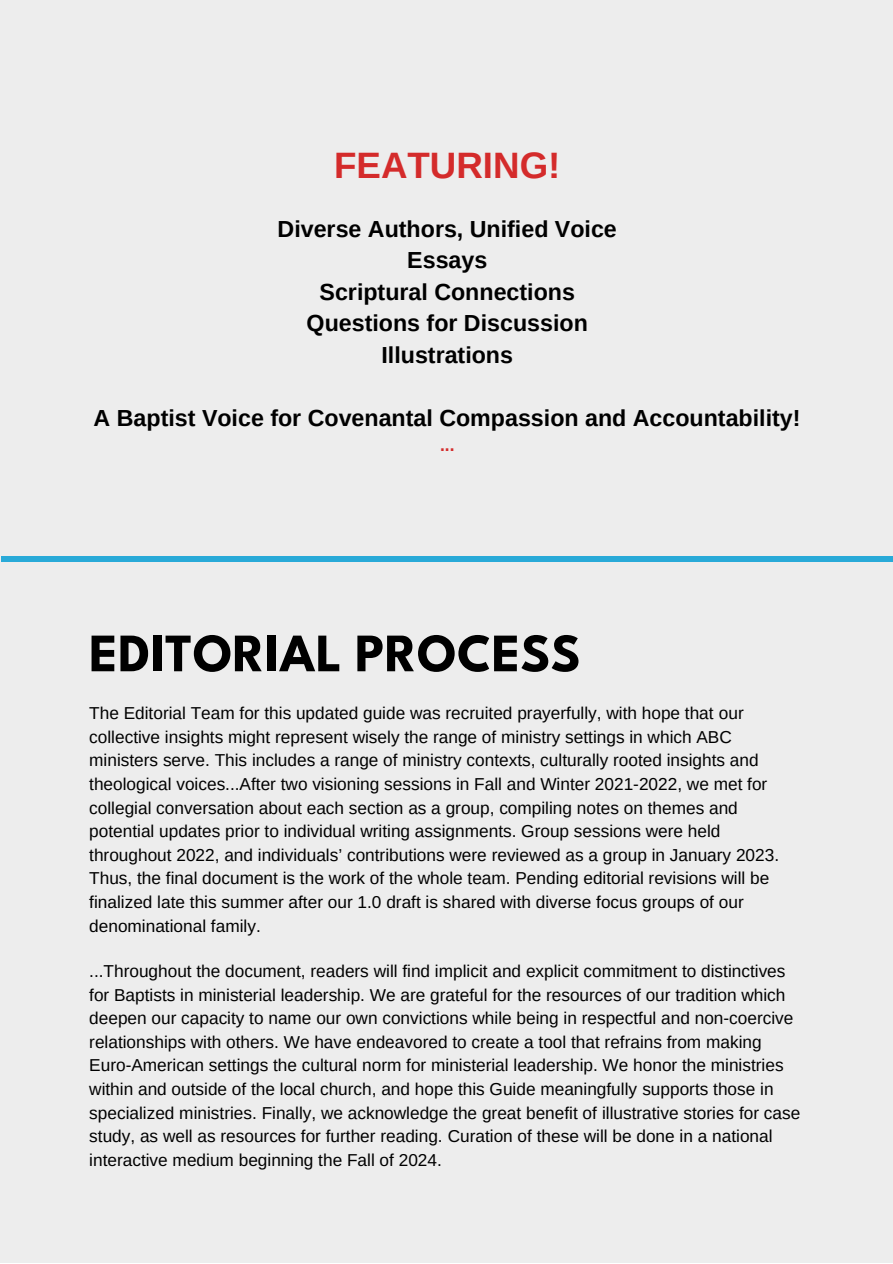
<style>
.page{position:relative;width:893px;height:1264px;background:#fff}
.page>*{position:absolute;margin:0;border:0;box-sizing:border-box;transform-origin:0 0}
.t1{font:700 54px "League Spartan";color:#000}
.t2{font:700 36.75px "Arimo";color:#d42b2b}
.t3{font:700 23.25px "Arimo";color:#000}
.t4{font:17.25px/23.5px "Arimo";color:#000}
.t5{font:700 17.25px "Arimo";color:#d42b2b}
.s1{font-style:inherit}
</style>
<div class="page">
<div style="left:0;top:0;width:892px;height:1262px;background:#ededed"></div>
<div style="left:1px;top:556px;width:891px;height:5px;background:#29aad8"></div>
<p class="t2" style="left:334px;top:145px;width:228px">FEATURING!</p>
<p class="t3" style="left:277px;top:215px;width:341px">Diverse Authors, Unified Voice</p>
<p class="t3" style="left:407px;top:247px;width:82px">Essays</p>
<p class="t3" style="left:319px;top:278px;width:257px">Scriptural Connections</p>
<p class="t3" style="left:306px;top:310px;width:283px">Questions for Discussion</p>
<p class="t3" style="left:381px;top:341px;width:133px">Illustrations</p>
<p class="t3" style="left:94px;top:404px;width:708px">A Baptist Voice for Covenantal Compassion and Accountability!</p>
<p class="t5" style="left:440px;top:436px;width:16px">...</p>
<p class="t1" style="left:89px;top:610px;width:493px">EDITORIAL PROCESS</p>
<p class="t4" style="left:89px;top:701px;width:691px">The Editorial Team for this updated guide was recruited prayerfully, with hope that our collective insights might represent wisely the range of ministry settings in which ABC ministers serve. This includes a range of ministry contexts, culturally rooted insights and theological voices...After two visioning sessions in Fall and Winter 2021-2022, we met for collegial conversation about each section as a group, compiling notes on themes and potential updates prior to individual writing assignments. Group sessions were held throughout 2022, and individuals’ contributions were reviewed as a group in January 2023.<br>Thus, the final document is the work of the whole team. <span class="s1">Pending editorial revisions will be finalized late this summer after our 1.0 draft is shared with diverse focus groups of our denominational family.</span></p>
<p class="t4" style="left:89px;top:959px;width:712px">...Throughout the document, readers will find implicit and explicit commitment to distinctives for Baptists in ministerial leadership. We are grateful for the resources of our tradition which deepen our capacity to name our own convictions while being in respectful and non-coercive relationships with others. We have endeavored to create a tool that refrains from making Euro-American settings the cultural norm for ministerial leadership. We honor the ministries within and outside of the local church, and hope this Guide meaningfully supports those in specialized ministries. Finally, we acknowledge the great benefit of illustrative stories for case study, as well as resources for further reading. <span class="s1">Curation of these will be done in a national interactive medium beginning the Fall of 2024.</span></p>
</div>
